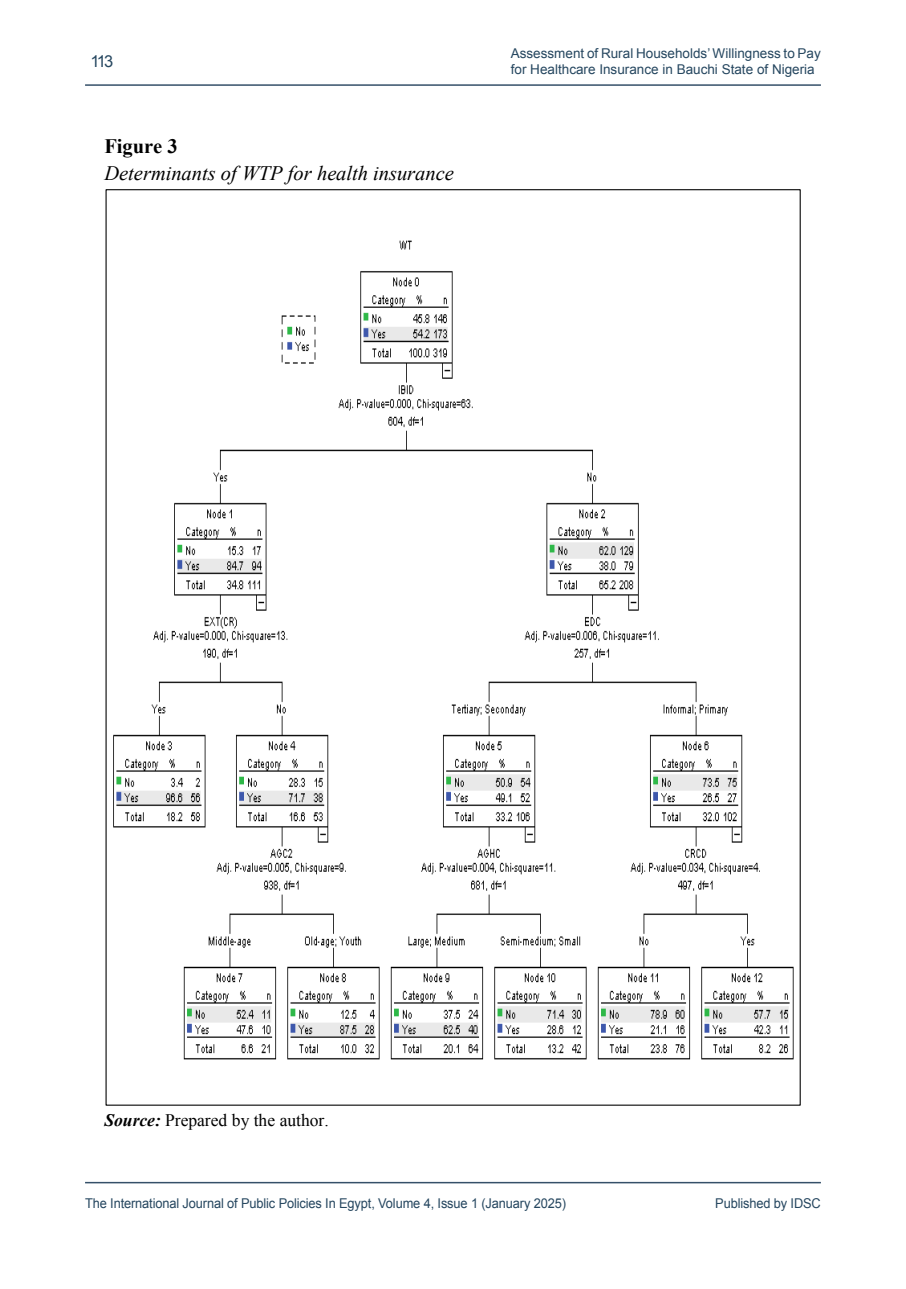
<style>
.page{position:relative;width:906px;height:1289px;background:#fff}
.page>*{position:absolute;margin:0;border:0;box-sizing:border-box;transform-origin:0 0}
.t1{font:italic 20.55px "Times New Roman";letter-spacing:-.005em;color:#000}
.t2{font:700 20.55px "Times New Roman";color:#000}
.t3{font:17.55px "Times New Roman";color:#000}
.t4{font:16.5px "Arial";color:#264760}
.t5{font:13.5px "Arial";color:#264760;scale:.95 1}
.t6{font:13.5px/16.2px "Arial";color:#264760}
.s1{font-weight:700;font-style:italic}
</style>
<div class="page">
<hr style="left:85px;top:84px;width:736px;height:2px;background:#355069">
<hr style="left:85px;top:1181px;width:736px;height:2px;background:#355069">
<img style="left:113px;top:240px;width:681px;height:820px">
<p class="t4" style="left:90px;top:51px;width:25px">113</p>
<p class="t6" style="left:511px;top:45px;width:311px">Assessment of Rural Households’ Willingness to Pay for Healthcare Insurance in Bauchi State of Nigeria</p>
<h1 class="t2" style="left:104px;top:132px;width:75px">Figure 3</h1>
<h1 class="t1" style="left:104px;top:159px;width:351px">Determinants of WTP for health insurance</h1>
<p class="t3" style="left:104px;top:1108px;width:226px"><span class="s1">Source:</span> Prepared by the author.</p>
<p class="t5" style="left:85px;top:1194px;width:508px">The International Journal of Public Policies In Egypt, Volume 4, Issue 1 (January 2025)</p>
<p class="t5" style="left:715px;top:1194px;width:113px">Published by IDSC</p>
</div>
